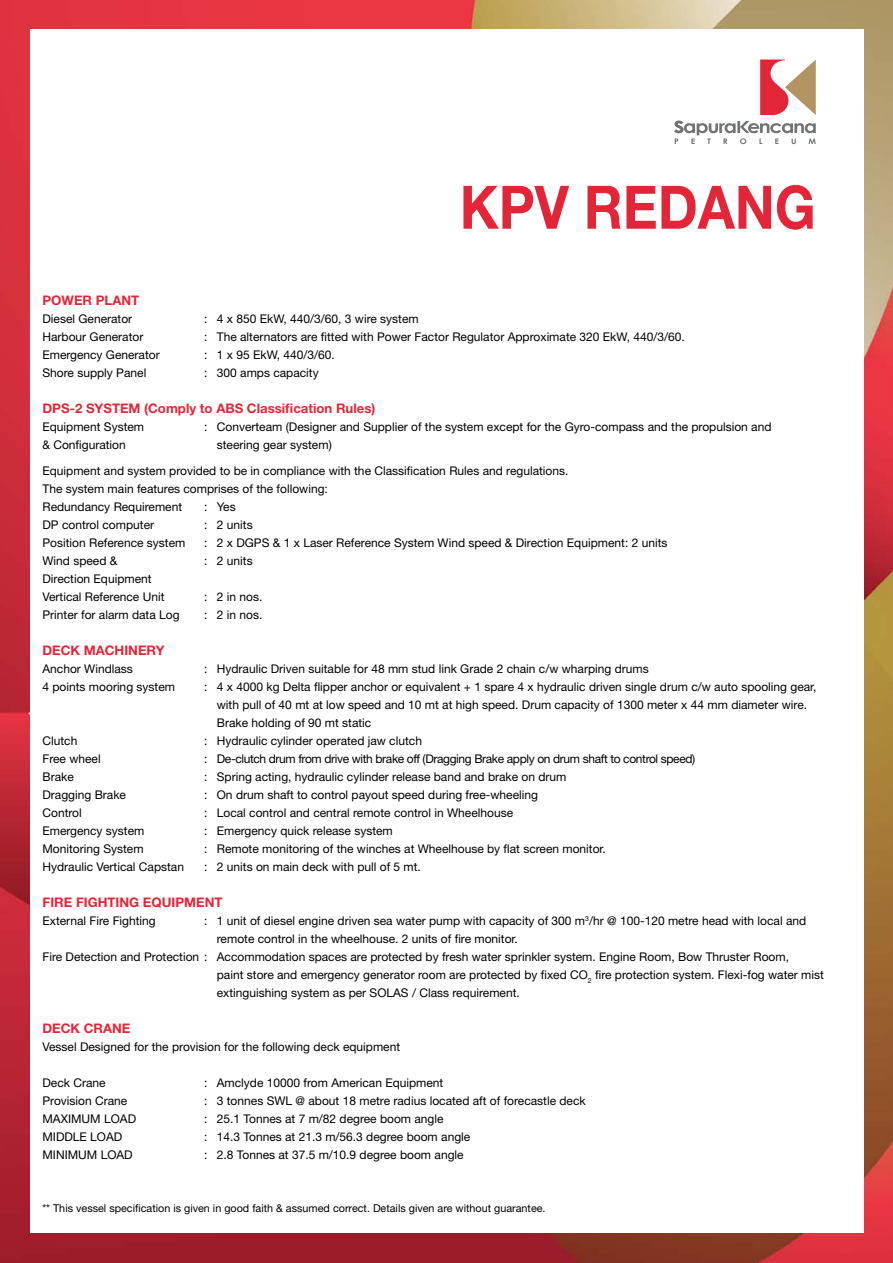
<style>
.page{position:relative;width:893px;height:1263px;background:#fff}
.page>*{position:absolute;margin:0;border:0;box-sizing:border-box;transform-origin:0 0}
.t1{font:700 60px "Helvetica Neue";color:#e32637;scale:.9 1}
.t2{font:700 13.2px "Helvetica Neue";color:#e32637}
.t3{font:12px/18px "Helvetica Neue";color:#000}
.t4{font:12px "Helvetica Neue";letter-spacing:-.03em;color:#000}
.t5{font:10.8px "Helvetica Neue";color:#000}
</style>
<div class="page">
<img style="left:1px;top:0;width:892px;height:1263px">
<img style="left:0;top:0;width:1px;height:1263px">
<div style="left:30px;top:30px;width:833px;height:1203px;background:#fff"></div>
<svg style="left:760px;top:60px;width:56px;height:55px"></svg>
<svg style="left:674px;top:121px;width:142px;height:23px"></svg>
<h1 class="t1" style="left:460px;top:170px;width:397px">KPV REDANG</h1>
<p class="t2" style="left:43px;top:292px;width:63px">POWER PLANT</p>
<p class="t3" style="left:43px;top:309px;width:91px">Diesel Generator</p>
<p class="t3" style="left:204px;top:309px;width:216px">: 4 x 850 EkW, 440/3/60, 3 wire system</p>
<p class="t3" style="left:43px;top:327px;width:102px">Harbour Generator</p>
<p class="t3" style="left:204px;top:327px;width:482px">: The alternators are fitted with Power Factor Regulator Approximate 320 EkW, 440/3/60.</p>
<p class="t3" style="left:43px;top:345px;width:119px">Emergency Generator</p>
<p class="t3" style="left:204px;top:345px;width:132px">: 1 x 95 EkW, 440/3/60.</p>
<p class="t3" style="left:43px;top:363px;width:105px">Shore supply Panel</p>
<p class="t3" style="left:204px;top:363px;width:116px">: 300 amps capacity</p>
<p class="t2" style="left:43px;top:400px;width:10px">DPS</p>
<p class="t2" style="left:70px;top:400px;width:27px">-2 SYSTEM</p>
<p class="t2" style="left:144px;top:400px;width:233px">(COMPLY TO ABS CLASSIFICATION RULES)</p>
<p class="t3" style="left:43px;top:417px;width:103px">Equipment System</p>
<p class="t3" style="left:204px;top:417px;width:569px">: Converteam (Designer and Supplier of the system except for the Gyro-compass and the propulsion and</p>
<p class="t3" style="left:43px;top:435px;width:85px">&amp; Configuration</p>
<p class="t3" style="left:217px;top:435px;width:116px">steering gear system)</p>
<p class="t3" style="left:43px;top:462px;width:527px">Equipment and system provided to be in compliance with the Classification Rules and regulations.<br>The system main features comprises of the following:<br>Redundancy Requirement</p>
<p class="t3" style="left:204px;top:498px;width:33px">: Yes</p>
<p class="t3" style="left:43px;top:516px;width:113px">DP control computer</p>
<p class="t3" style="left:204px;top:516px;width:50px">: 2 units</p>
<p class="t3" style="left:43px;top:534px;width:144px">Position Reference system</p>
<p class="t3" style="left:204px;top:534px;width:465px">: 2 x DGPS &amp; 1 x Laser Reference System Wind speed &amp; Direction Equipment: 2 units</p>
<p class="t3" style="left:43px;top:552px;width:76px">Wind speed &amp;</p>
<p class="t3" style="left:204px;top:552px;width:50px">: 2 units</p>
<p class="t3" style="left:43px;top:570px;width:124px">Direction Equipment<br>Vertical Reference Unit</p>
<p class="t3" style="left:204px;top:588px;width:60px">: 2 in nos.</p>
<p class="t3" style="left:43px;top:606px;width:139px">Printer for alarm data Log</p>
<p class="t3" style="left:204px;top:606px;width:60px">: 2 in nos.</p>
<p class="t2" style="left:43px;top:642px;width:11px">DECK</p>
<p class="t2" style="left:84px;top:642px;width:10px">MACHINERY</p>
<p class="t3" style="left:43px;top:660px;width:92px">Anchor Windlass</p>
<p class="t3" style="left:204px;top:660px;width:446px">: Hydraulic Driven suitable for 48 mm stud link Grade 2 chain c/w wharping drums</p>
<p class="t3" style="left:43px;top:678px;width:134px">4 points mooring system</p>
<p class="t3" style="left:217px;top:678px;width:601px;text-indent:-13px">: 4 x 4000 kg Delta flipper anchor or equivalent + 1 spare 4 x hydraulic driven single drum c/w auto spooling gear, with pull of 40 mt at low speed and 10 mt at high speed. Drum capacity of 1300 meter x 44 mm diameter wire.<br>Brake holding of 90 mt static</p>
<p class="t3" style="left:43px;top:732px;width:36px">Clutch</p>
<p class="t3" style="left:204px;top:732px;width:219px">: Hydraulic cylinder operated jaw clutch</p>
<p class="t3" style="left:43px;top:750px;width:60px">Free wheel</p>
<p class="t4" style="left:204px;top:752px;width:493px">: De-clutch drum from drive with brake off (Dragging Brake apply on drum shaft to control speed)</p>
<p class="t3" style="left:43px;top:768px;width:33px">Brake</p>
<p class="t3" style="left:204px;top:768px;width:364px">: Spring acting, hydraulic cylinder release band and brake on drum</p>
<p class="t3" style="left:43px;top:786px;width:85px">Dragging Brake</p>
<p class="t3" style="left:204px;top:786px;width:335px">: On drum shaft to control payout speed during free-wheeling</p>
<p class="t3" style="left:43px;top:804px;width:41px">Control</p>
<p class="t3" style="left:204px;top:804px;width:311px">: Local control and central remote control in Wheelhouse</p>
<p class="t3" style="left:43px;top:822px;width:103px">Emergency system</p>
<p class="t3" style="left:204px;top:822px;width:190px">: Emergency quick release system</p>
<p class="t3" style="left:43px;top:840px;width:103px">Monitoring System</p>
<p class="t3" style="left:204px;top:840px;width:403px">: Remote monitoring of the winches at Wheelhouse by flat screen monitor.</p>
<p class="t3" style="left:43px;top:858px;width:143px">Hydraulic Vertical Capstan</p>
<p class="t3" style="left:204px;top:858px;width:218px">: 2 units on main deck with pull of 5 mt.</p>
<p class="t2" style="left:43px;top:894px;width:9px">FIRE</p>
<p class="t2" style="left:76px;top:894px;width:9px">FIGHTING</p>
<p class="t2" style="left:143px;top:894px;width:29px">EQUIPMENT</p>
<p class="t3" style="left:43px;top:912px;width:115px">External Fire Fighting</p>
<p class="t3" style="left:204px;top:912px;width:604px">: 1 unit of diesel engine driven sea water pump with capacity of 300 m<sup>3</sup>/hr @ 100-120 metre head with local and</p>
<p class="t3" style="left:217px;top:930px;width:302px">remote control in the wheelhouse. 2 units of fire monitor.</p>
<p class="t3" style="left:43px;top:948px;width:748px">Fire Detection and Protection : Accommodation spaces are protected by fresh water sprinkler system. Engine Room, Bow Thruster Room,</p>
<p class="t3" style="left:217px;top:966px;width:608px">paint store and emergency generator room are protected by fixed CO<sub>2</sub> fire protection system. Flexi-fog water mist</p>
<p class="t3" style="left:217px;top:984px;width:304px">extinguishing system as per SOLAS / Class requirement.</p>
<p class="t2" style="left:43px;top:1020px;width:11px">DECK</p>
<p class="t2" style="left:84px;top:1020px;width:11px">CRANE</p>
<p class="t3" style="left:43px;top:1038px;width:359px">Vessel Designed for the provision for the following deck equipment</p>
<p class="t3" style="left:43px;top:1074px;width:65px">Deck Crane</p>
<p class="t3" style="left:204px;top:1074px;width:241px">: Amclyde 10000 from American Equipment</p>
<p class="t3" style="left:43px;top:1092px;width:86px">Provision Crane</p>
<p class="t3" style="left:204px;top:1092px;width:383px">: 3 tonnes SWL @ about 18 metre radius located aft of forecastle deck</p>
<p class="t3" style="left:43px;top:1110px;width:95px">MAXIMUM LOAD</p>
<p class="t3" style="left:204px;top:1110px;width:241px">: 25.1 Tonnes at 7 m/82 degree boom angle</p>
<p class="t3" style="left:43px;top:1128px;width:81px">MIDDLE LOAD</p>
<p class="t3" style="left:204px;top:1128px;width:268px">: 14.3 Tonnes at 21.3 m/56.3 degree boom angle</p>
<p class="t3" style="left:43px;top:1146px;width:92px">MINIMUM LOAD</p>
<p class="t3" style="left:204px;top:1146px;width:261px">: 2.8 Tonnes at 37.5 m/10.9 degree boom angle</p>
<p class="t5" style="left:43px;top:1202px;width:505px">** This vessel specification is given in good faith &amp; assumed correct. Details given are without guarantee.</p>
</div>
